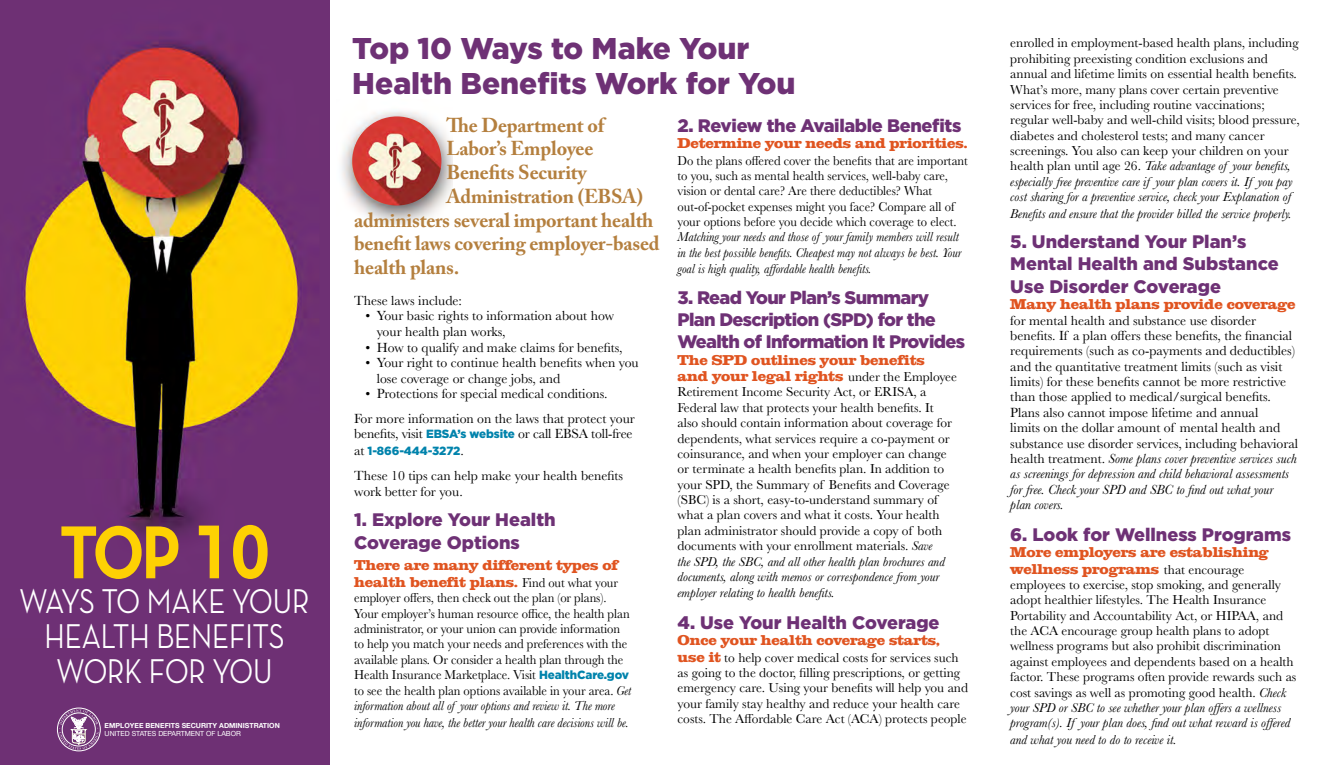
<style>
.page{position:relative;width:1324px;height:765px;background:#fff}
.page>*{position:absolute;margin:0;border:0;box-sizing:border-box;transform-origin:0 0}
.t1{font:76.25px "Neutra Text TF Bold Alt";color:#fed103;scale:.86 1}
.t2{font:500 35px/35px "Neutra Disp";color:#fff;text-align:center;scale:.86 1}
.t3{font:900 30px/35px "Gotham";color:#6e3175}
.t4{font:700 20px "Adobe Caslon Pro";letter-spacing:-.01em;color:#b47f3e}
.t5{font:900 18.12px/22.1px "Gotham";letter-spacing:-.01em;color:#6e3175}
.t6{font:900 18.12px/22.1px "Gotham";letter-spacing:-.035em;color:#6e3175}
.t7{font:13.75px/15.4px "Baskerville";color:#000}
.t8{font:800 13.75px/16.5px "Clarendon";color:#e05420}
.t9{font:13.5px/15.5px "Baskerville";color:#000}
.t10{font:13.5px/15.5px "Baskerville";color:#000;scale:.94 1}
.t11{font:900 11.88px "Gotham";letter-spacing:-.01em;color:#0083ac}
.t12{font:700 7px/7.9px "Helvetica Neue";color:#fff}
.s1{font-size:77.5px}
.s2{font-weight:400}
.s3{font-family:"Gotham";font-weight:900;font-size:11.88px;color:#0083ac}
.s4{font-family:"Baskerville";font-weight:400;font-size:13.75px;color:#000}
.s5{font-family:"Baskerville";font-weight:400;font-size:13.5px;color:#000}
.s6{font-style:italic}
.s7{font-family:"Clarendon";font-weight:800;font-size:13.75px;color:#e05420}
.s8{font-family:"Clarendon";font-weight:800;color:#e05420}
</style>
<div class="page">
<img style="left:342px;top:111px;width:110px;height:114px">
<img style="left:352px;top:116px;width:89px;height:89px;border-radius:45px">
<img style="left:0;top:0;width:330px;height:765px">
<div style="left:57px;top:708px;width:44px;height:43px;border:1px solid #fff;border-radius:50%"></div>
<svg style="left:59px;top:709px;width:40px;height:41px;background:#9a6f9d"></svg>
<h1 class="t1" style="left:59px;top:505px;width:246px">TOP <span class="s1">10</span></h1>
<h1 class="t2" style="left:20px;top:584px;width:338px">WAYS TO MAKE YOUR<br>HEALTH BENEFITS<br>WORK FOR YOU</h1>
<p class="t12" style="left:105px;top:722px;width:177px">EMPLOYEE BENEFITS SECURITY ADMINISTRATION<br><span class="s2">UNITED STATES DEPARTMENT OF LABOR</span></p>
<h3 class="t3" style="left:352px;top:31px;width:444px">Top 10 Ways to Make Your<br>Health Benefits Work for You</h3>
<p class="t4" style="left:446px;top:113px;width:159px">The Department of</p>
<p class="t4" style="left:446px;top:137px;width:148px">Labor’s Employee</p>
<p class="t4" style="left:446px;top:161px;width:142px">Benefits Security</p>
<p class="t4" style="left:446px;top:184px;width:198px">Administration (EBSA)</p>
<p class="t4" style="left:354px;top:208px;width:301px">administers several important health</p>
<p class="t4" style="left:354px;top:232px;width:307px">benefit laws covering employer-based</p>
<p class="t4" style="left:354px;top:255px;width:107px">health plans.</p>
<p class="t7" style="left:354px;top:293px;width:109px">These laws include:</p>
<p class="t7" style="left:376px;top:308px;width:239px;text-indent:-11px">• Your basic rights to information about how your health plan works,</p>
<p class="t7" style="left:365px;top:340px;width:258px">• How to qualify and make claims for benefits,</p>
<p class="t7" style="left:376px;top:355px;width:263px;text-indent:-11px">• Your right to continue health benefits when you lose coverage or change jobs, and</p>
<p class="t7" style="left:365px;top:387px;width:244px">• Protections for special medical conditions.</p>
<p class="t7" style="left:354px;top:411px;width:282px">For more information on the laws that protect your benefits, visit <span class="s3">EBSA’s website</span> or call EBSA toll-free</p>
<p class="t11" style="left:354px;top:443px;width:111px"><span class="s4">at</span> 1-866-444-3272<span class="s4">.</span></p>
<p class="t7" style="left:354px;top:468px;width:270px">These 10 tips can help make your health benefits work better for you.</p>
<h2 class="t5" style="left:354px;top:508px;width:203px;line-height:22.5px">1. Explore Your Health<br>Coverage Options</h2>
<p class="t8" style="left:354px;top:557px;width:265px">There are many different types of health benefit plans. <span class="s5">Find out what your</span></p>
<p class="t10" style="left:354px;top:590px;width:296px">employer offers, then check out the plan (or plans).<br>Your employer’s human resource office, the health plan administrator, or your union can provide information to help you match your needs and preferences with the available plans. Or consider a health plan through the Health Insurance Marketplace. Visit <span class="s3">HealthCare.gov </span>to see the health plan options available in your area. <span class="s6">Get information about all of your options and review it. The more information you have, the better your health care decisions will be.</span></p>
<h2 class="t5" style="left:677px;top:114px;width:285px">2. Review the Available Benefits</h2>
<p class="t8" style="left:677px;top:135px;width:291px">Determine your needs and priorities.</p>
<p class="t10" style="left:677px;top:153px;width:310px">Do the plans offered cover the benefits that are important to you, such as mental health services, well-baby care, vision or dental care? Are there deductibles? What out-of-pocket expenses might you face? Compare all of your options before you decide which coverage to elect.<br><span class="s6">Matching your needs and those of your family members will result in the best possible benefits. Cheapest may not always be best. Your goal is high quality, affordable health benefits.</span></p>
<h2 class="t6" style="left:677px;top:286px;width:289px">3. Read Your Plan’s Summary<br>Plan Description (SPD) for the<br>Wealth of Information It Provides</h2>
<p class="t8" style="left:677px;top:351px;width:281px">The SPD outlines your benefits and your legal rights <span class="s5">under the Employee</span></p>
<p class="t9" style="left:677px;top:385px;width:276px">Retirement Income Security Act, or ERISA, a Federal law that protects your health benefits. It also should contain information about coverage for dependents, what services require a co-payment or coinsurance, and when your employer can change or terminate a health benefits plan. In addition to your SPD, the Summary of Benefits and Coverage (SBC) is a short, easy-to-understand summary of what a plan covers and what it costs. Your health plan administrator should provide a copy of both documents with your enrollment materials. <span class="s6">Save<br>the SPD, the SBC, and all other health plan brochures and documents, along with memos or correspondence from your employer relating to health benefits.</span></p>
<h2 class="t5" style="left:677px;top:611px;width:263px">4. Use Your Health Coverage</h2>
<p class="t8" style="left:677px;top:631px;width:264px">Once your health coverage starts,</p>
<p class="t9" style="left:677px;top:650px;width:292px"><span class="s7">use it</span> to help cover medical costs for services such as going to the doctor, filling prescriptions, or getting emergency care. Using your benefits will help you and your family stay healthy and reduce your health care costs. The Affordable Care Act (ACA) protects people</p>
<p class="t9" style="left:1010px;top:36px;width:291px">enrolled in employment-based health plans, including prohibiting preexisting condition exclusions and annual and lifetime limits on essential health benefits.<br>What’s more, many plans cover certain preventive services for free, including routine vaccinations; regular well-baby and well-child visits; blood pressure, diabetes and cholesterol tests; and many cancer screenings. You also can keep your children on your health plan until age 26. <span class="s6">Take advantage of your benefits, especially free preventive care if your plan covers it. If you pay cost sharing for a preventive service, check your Explanation of Benefits and ensure that the provider billed the service properly.</span></p>
<h2 class="t5" style="left:1010px;top:231px;width:270px">5. Understand Your Plan’s<br>Mental Health and Substance<br>Use Disorder Coverage</h2>
<p class="t7" style="left:1010px;top:297px;width:289px"><span class="s8">Many health plans provide coverage </span>for mental health and substance use disorder benefits. If a plan offers these benefits, the financial requirements (such as co-payments and deductibles) and the quantitative treatment limits (such as visit limits) for these benefits cannot be more restrictive than those applied to medical/surgical benefits.<br>Plans also cannot impose lifetime and annual<br>limits on the dollar amount of mental health and substance use disorder services, including behavioral health treatment. <span class="s6">Some plans cover preventive services such as screenings for depression and child behavioral assessments for free. Check your SPD and SBC to find out what your<br>plan covers.</span></p>
<h2 class="t5" style="left:1010px;top:523px;width:282px">6. Look for Wellness Programs</h2>
<p class="t8" style="left:1010px;top:543px;width:260px">More employers are establishing wellness programs <span class="s5">that encourage</span></p>
<p class="t9" style="left:1010px;top:577px;width:287px">employees to exercise, stop smoking, and generally adopt healthier lifestyles. The Health Insurance Portability and Accountability Act, or HIPAA, and the ACA encourage group health plans to adopt wellness programs but also prohibit discrimination against employees and dependents based on a health factor. These programs often provide rewards such as cost savings as well as promoting good health. <span class="s6">Check your SPD or SBC to see whether your plan offers a wellness program(s). If your plan does, find out what reward is offered and what you need to do to receive it.</span></p>
</div>
